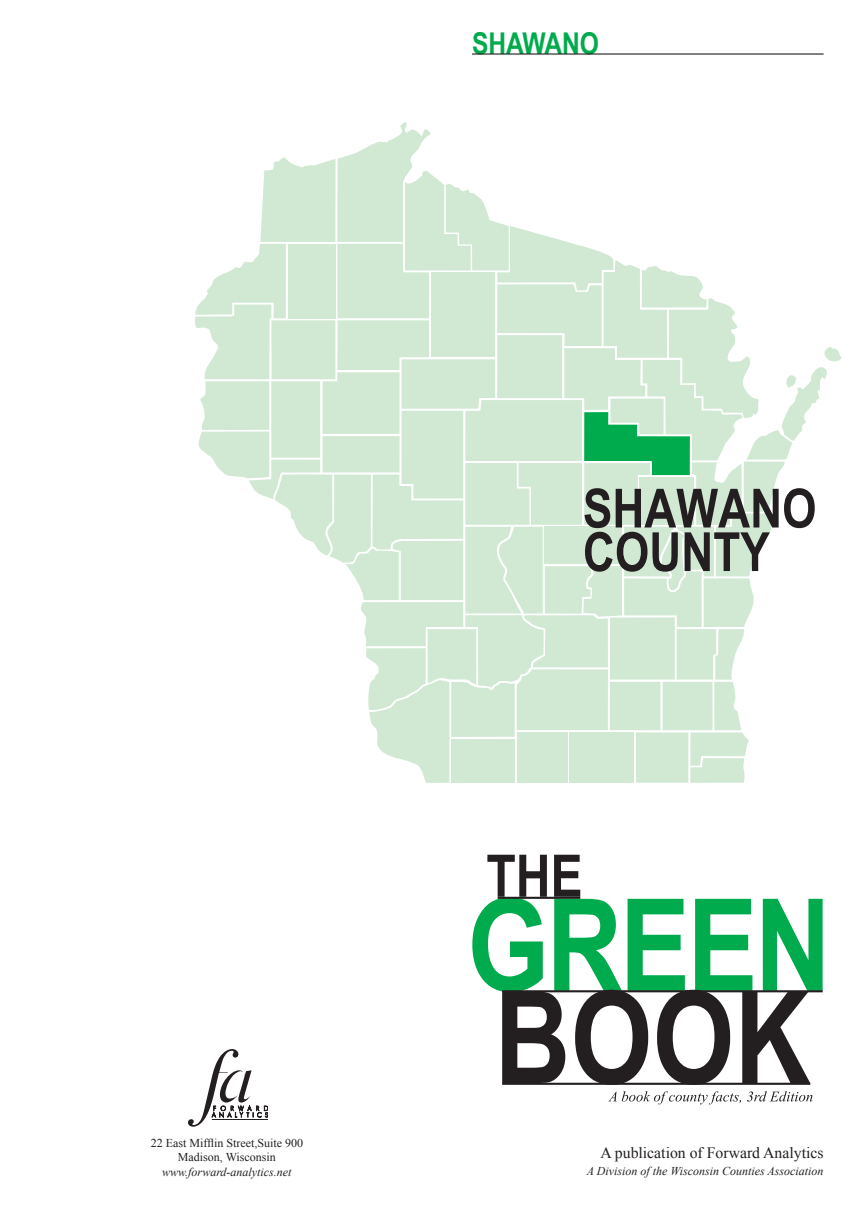
<style>
.page{position:relative;width:864px;height:1229px;background:#fff}
.page>*{position:absolute;margin:0;border:0;box-sizing:border-box;transform-origin:0 0}
.t1{font:700 54px/43.5px "Arial Narrow";color:#231f20}
.NEW_Body_Text{font:700 30px "Arial Narrow";color:#00ab4d}
.NEW_Body_Text-2{font:15.75px "Times New Roman";color:#231f20}
.NEW_Body_Text-3{font:italic 12px "Times New Roman";color:#231f20}
.t2{font:12px "Times New Roman";color:#231f20}
</style>
<div class="page">
<svg style="left:195px;top:122px;width:647px;height:661px"></svg>
<svg style="left:608px;top:1091px;width:205px;height:13px"></svg>
<svg style="left:472px;top:854px;width:351px;height:230px"></svg>
<hr style="left:498px;top:896px;width:82px;height:3px;background:#231f20">
<hr style="left:502px;top:990px;width:321px;height:2px;background:#231f20">
<hr style="left:502px;top:1082px;width:308px;height:2px;background:#231f20">
<hr style="left:472px;top:53px;width:352px;height:2px;background:#231f20">
<svg style="left:188px;top:1049px;width:80px;height:77px"></svg>
<hr style="left:212px;top:1119px;width:56px;height:1px;background:#231f20">
<p class="NEW_Body_Text" style="left:472px;top:26px;width:129px">SHAWANO</p>
<p class="t1" style="left:583px;top:486px;width:235px">SHAWANO<br>COUNTY</p>
<p class="t2" style="left:151px;top:1134px;width:154px">22 East Mifflin Street,Suite 900</p>
<p class="t2" style="left:178px;top:1149px;width:99px">Madison, Wisconsin</p>
<p class="NEW_Body_Text-3" style="left:162px;top:1163px;width:131px">www.forward-analytics.net</p>
<p class="NEW_Body_Text-2" style="left:600px;top:1142px;width:225px">A publication of Forward Analytics</p>
<p class="NEW_Body_Text-3" style="left:587px;top:1163px;width:238px">A Division of the Wisconsin Counties Association</p>
</div>
